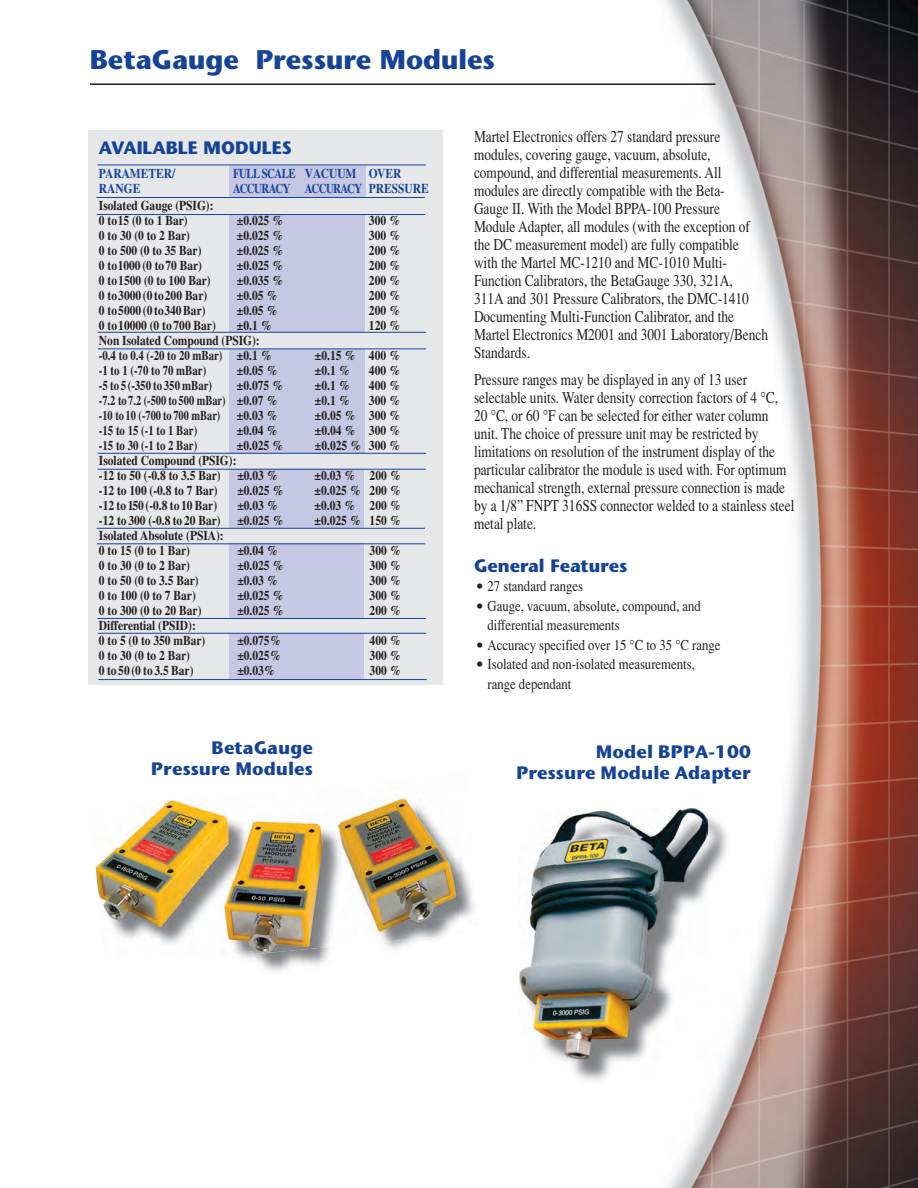
<style>
.page{position:relative;width:918px;height:1188px;background:#fff}
.page>*{position:absolute;margin:0;border:0;box-sizing:border-box;transform-origin:0 0}
.t1{font:45px "Times";color:#231f20}
.t2{font:700 27px "Stone Sans";color:#154398}
.t3{font:700 18px/21px "Stone Sans ITC";color:#154398;text-align:right}
.t4{font:700 18px "Stone Sans";color:#154398}
.t5{font:16.5px/18px "Times";color:#231f20;scale:.81 1}
.t6{font:15px/19.5px "Times";color:#231f20;scale:.85 1}
.t7{font:700 13.5px/15px "Times";color:#231f20;scale:.85 1}
.t8{font:700 13.5px "Times";color:#231f20;scale:.8 1}
.t9{font:700 13.5px "Times";color:#231f20;scale:.77 1}
.t10{font:700 13.5px "Times";letter-spacing:-.05em;color:#154398;scale:.8 1}
.t11{font:700 13.5px "Times";color:#154398;scale:.85 1}
.t12{font:700 13.5px "Times";letter-spacing:-.025em;color:#154398;scale:.85 1}
</style>
<div class="page">
<img style="left:662px;top:0;width:256px;height:1188px">
<img style="left:95px;top:796px;width:379px;height:172px">
<img style="left:563px;top:795px;width:224px;height:325px">
<img style="left:519px;top:808px;width:189px;height:252px">
<div style="left:88px;top:130px;width:355px;height:555px;background:#e6e7e9"></div>
<div style="left:229px;top:166px;width:136px;height:32px;background:#c6c8e3"></div>
<div style="left:229px;top:214px;width:135px;height:118px;background:#c6c8e3"></div>
<div style="left:229px;top:349px;width:135px;height:104px;background:#c6c8e3"></div>
<div style="left:229px;top:469px;width:135px;height:59px;background:#c6c8e3"></div>
<div style="left:229px;top:633px;width:134px;height:47px;background:#c6c8e3"></div>
<div style="left:229px;top:544px;width:135px;height:75px;background:#c6c8e3"></div>
<hr style="left:97px;top:197px;width:328px;height:1px;background:#154398">
<hr style="left:97px;top:214px;width:328px;height:1px;background:#154398">
<hr style="left:98px;top:679px;width:329px;height:1px;background:#154398">
<hr style="left:97px;top:165px;width:329px;height:1px;background:#154398">
<hr style="left:98px;top:332px;width:328px;height:1px;background:#154398">
<hr style="left:98px;top:349px;width:328px;height:1px;background:#154398">
<hr style="left:98px;top:453px;width:328px;height:1px;background:#154398">
<hr style="left:98px;top:469px;width:328px;height:1px;background:#154398">
<hr style="left:98px;top:618px;width:328px;height:1px;background:#154398">
<hr style="left:98px;top:633px;width:328px;height:1px;background:#154398">
<hr style="left:97px;top:528px;width:328px;height:1px;background:#154398">
<hr style="left:97px;top:543px;width:328px;height:1px;background:#154398">
<hr style="left:90px;top:83px;width:626px;height:2px;background:#231f20">
<h2 class="t2" style="left:90px;top:49px;width:407px">BetaGauge Pressure Modules</h2>
<p class="t4" style="left:99px;top:141px;width:194px">AVAILABLE MODULES</p>
<p class="t11" style="left:99px;top:169px;width:91px">PARAMETER/</p>
<p class="t10" style="left:233px;top:169px;width:212px">FULL SCALE VACUUM OVER</p>
<p class="t12" style="left:99px;top:184px;width:50px">RANGE</p>
<p class="t10" style="left:233px;top:184px;width:246px">ACCURACY ACCURACY PRESSURE</p>
<p class="t7" style="left:99px;top:199px;width:136px">Isolated Gauge (PSIG):<br>0 to15 (0 to 1 Bar)</p>
<p class="t7" style="left:237px;top:214px;width:56px">±0.025 %</p>
<p class="t7" style="left:369px;top:214px;width:39px">300 %</p>
<p class="t7" style="left:99px;top:229px;width:109px">0 to 30 (0 to 2 Bar)</p>
<p class="t7" style="left:237px;top:229px;width:56px">±0.025 %</p>
<p class="t7" style="left:369px;top:229px;width:39px">300 %</p>
<p class="t7" style="left:99px;top:244px;width:122px">0 to 500 (0 to 35 Bar)</p>
<p class="t7" style="left:237px;top:244px;width:56px">±0.025 %</p>
<p class="t7" style="left:369px;top:244px;width:39px">200 %</p>
<p class="t7" style="left:99px;top:259px;width:123px">0 to1000 (0 to70 Bar)</p>
<p class="t7" style="left:237px;top:259px;width:56px">±0.025 %</p>
<p class="t7" style="left:369px;top:259px;width:39px">200 %</p>
<p class="t7" style="left:99px;top:274px;width:133px">0 to1500 (0 to 100 Bar)</p>
<p class="t7" style="left:237px;top:274px;width:56px">±0.035 %</p>
<p class="t7" style="left:369px;top:274px;width:39px">200 %</p>
<p class="t7" style="left:99px;top:289px;width:129px">0 to3000 (0 to200 Bar)</p>
<p class="t7" style="left:237px;top:289px;width:50px">±0.05 %</p>
<p class="t7" style="left:369px;top:289px;width:39px">200 %</p>
<p class="t7" style="left:99px;top:304px;width:127px">0 to5000 (0 to340 Bar)</p>
<p class="t7" style="left:237px;top:304px;width:50px">±0.05 %</p>
<p class="t7" style="left:369px;top:304px;width:39px">200 %</p>
<p class="t7" style="left:99px;top:319px;width:139px">0 to10000 (0 to 700 Bar)</p>
<p class="t7" style="left:237px;top:319px;width:43px">±0.1 %</p>
<p class="t7" style="left:369px;top:319px;width:39px">120 %</p>
<p class="t7" style="left:99px;top:334px;width:205px">Non Isolated Compound (PSIG): -0.4 to 0.4 (-20 to 20 mBar) ±0.1 %</p>
<p class="t7" style="left:315px;top:349px;width:102px">±0.15 % 400 %</p>
<p class="t8" style="left:99px;top:365px;width:136px">-1 to 1 (-70 to 70 mBar)</p>
<p class="t7" style="left:237px;top:364px;width:50px">±0.05 %</p>
<p class="t7" style="left:315px;top:364px;width:43px">±0.1 %</p>
<p class="t7" style="left:369px;top:364px;width:39px">400 %</p>
<p class="t8" style="left:99px;top:380px;width:143px">-5 to 5 (-350 to 350 mBar)</p>
<p class="t7" style="left:237px;top:379px;width:56px">±0.075 %</p>
<p class="t7" style="left:315px;top:379px;width:43px">±0.1 %</p>
<p class="t7" style="left:369px;top:379px;width:39px">400 %</p>
<p class="t9" style="left:99px;top:395px;width:234px">-7.2 to 7.2 (-500 to 500 mBar) ±0.07 %</p>
<p class="t7" style="left:315px;top:394px;width:43px">±0.1 %</p>
<p class="t7" style="left:369px;top:394px;width:39px">300 %</p>
<p class="t9" style="left:99px;top:410px;width:234px">-10 to 10 (-700 to 700 mBar) ±0.03 %</p>
<p class="t7" style="left:315px;top:409px;width:102px">±0.05 % 300 %</p>
<p class="t8" style="left:99px;top:425px;width:124px">-15 to 15 (-1 to 1 Bar)</p>
<p class="t7" style="left:237px;top:424px;width:50px">±0.04 %</p>
<p class="t7" style="left:315px;top:424px;width:102px">±0.04 % 300 %</p>
<p class="t8" style="left:99px;top:440px;width:124px">-15 to 30 (-1 to 2 Bar)</p>
<p class="t7" style="left:237px;top:439px;width:56px">±0.025 %</p>
<p class="t7" style="left:315px;top:439px;width:102px">±0.025 % 300 %</p>
<p class="t7" style="left:99px;top:454px;width:212px">Isolated Compound (PSIG):<br>-12 to 50 (-0.8 to 3.5 Bar) ±0.03 %</p>
<p class="t7" style="left:315px;top:469px;width:103px">±0.03 % 200 %</p>
<p class="t7" style="left:99px;top:484px;width:141px">-12 to 100 (-0.8 to 7 Bar)</p>
<p class="t7" style="left:237px;top:484px;width:56px">±0.025 %</p>
<p class="t7" style="left:315px;top:484px;width:103px">±0.025 % 200 %</p>
<p class="t7" style="left:99px;top:499px;width:141px">-12 to 150 (-0.8 to 10 Bar)</p>
<p class="t7" style="left:237px;top:499px;width:50px">±0.03 %</p>
<p class="t7" style="left:315px;top:499px;width:103px">±0.03 % 200 %</p>
<p class="t7" style="left:99px;top:514px;width:219px">-12 to 300 (-0.8 to 20 Bar) ±0.025 %</p>
<p class="t7" style="left:315px;top:514px;width:103px">±0.025 % 150 %</p>
<p class="t7" style="left:99px;top:529px;width:148px">Isolated Absolute (PSIA):<br>0 to 15 (0 to 1 Bar)</p>
<p class="t7" style="left:237px;top:544px;width:50px">±0.04 %</p>
<p class="t7" style="left:370px;top:544px;width:39px">300 %</p>
<p class="t7" style="left:99px;top:559px;width:109px">0 to 30 (0 to 2 Bar)</p>
<p class="t7" style="left:237px;top:559px;width:56px">±0.025 %</p>
<p class="t7" style="left:370px;top:559px;width:39px">300 %</p>
<p class="t7" style="left:99px;top:574px;width:119px">0 to 50 (0 to 3.5 Bar)</p>
<p class="t7" style="left:237px;top:574px;width:50px">±0.03 %</p>
<p class="t7" style="left:370px;top:574px;width:39px">300 %</p>
<p class="t7" style="left:99px;top:589px;width:115px">0 to 100 (0 to 7 Bar)</p>
<p class="t7" style="left:237px;top:589px;width:56px">±0.025 %</p>
<p class="t7" style="left:370px;top:589px;width:39px">300 %</p>
<p class="t7" style="left:99px;top:604px;width:122px">0 to 300 (0 to 20 Bar)</p>
<p class="t7" style="left:237px;top:604px;width:56px">±0.025 %</p>
<p class="t7" style="left:370px;top:604px;width:39px">200 %</p>
<p class="t7" style="left:99px;top:619px;width:127px">Differential (PSID):<br>0 to 5 (0 to 350 mBar)</p>
<p class="t7" style="left:237px;top:634px;width:53px">±0.075%</p>
<p class="t7" style="left:370px;top:634px;width:39px">400 %</p>
<p class="t7" style="left:99px;top:649px;width:109px">0 to 30 (0 to 2 Bar)</p>
<p class="t7" style="left:237px;top:649px;width:53px">±0.025%</p>
<p class="t7" style="left:370px;top:649px;width:39px">300 %</p>
<p class="t7" style="left:99px;top:664px;width:113px">0 to 50 (0 to 3.5 Bar)</p>
<p class="t7" style="left:237px;top:664px;width:46px">±0.03%</p>
<p class="t7" style="left:370px;top:664px;width:39px">300 %</p>
<p class="t3" style="left:151px;top:736px;width:164px">BetaGauge<br>Pressure Modules</p>
<p class="t5" style="left:474px;top:127px;width:365px">Martel Electronics offers 27 standard pressure modules, covering gauge, vacuum, absolute, compound, and differential measurements. All modules are directly compatible with the Beta-<br>Gauge II. With the Model BPPA-100 Pressure<br>Module Adapter, all modules (with the exception of the DC measurement model) are fully compatible<br>with the Martel MC-1210 and MC-1010 Multi-Function Calibrators, the BetaGauge 330, 321A,<br>311A and 301 Pressure Calibrators, the DMC-1410<br>Documenting Multi-Function Calibrator, and the Martel Electronics M2001 and 3001 Laboratory/Bench Standards.</p>
<p class="t5" style="left:474px;top:370px;width:397px">Pressure ranges may be displayed in any of 13 user selectable units. Water density correction factors of 4 °C, 20 °C, or 60 °F can be selected for either water column unit. The choice of pressure unit may be restricted by limitations on resolution of the instrument display of the particular calibrator the module is used with. For optimum mechanical strength, external pressure connection is made by a 1/8” FNPT 316SS connector welded to a stainless steel metal plate.</p>
<p class="t4" style="left:474px;top:558px;width:155px">General Features</p>
<h1 class="t1" style="left:474px;top:546px;width:13px">.</h1>
<p class="t6" style="left:488px;top:576px;width:114px">27 standard ranges</p>
<h1 class="t1" style="left:474px;top:566px;width:13px">.</h1>
<p class="t6" style="left:488px;top:596px;width:253px">Gauge, vacuum, absolute, compound, and differential measurements</p>
<h1 class="t1" style="left:474px;top:605px;width:13px">.</h1>
<p class="t6" style="left:488px;top:635px;width:276px">Accuracy specified over 15 °C to 35 °C range</p>
<h1 class="t1" style="left:474px;top:624px;width:13px">.</h1>
<p class="t6" style="left:488px;top:654px;width:245px">Isolated and non-isolated measurements, range dependant</p>
<p class="t3" style="left:516px;top:740px;width:236px">Model BPPA-100<br>Pressure Module Adapter</p>
</div>
